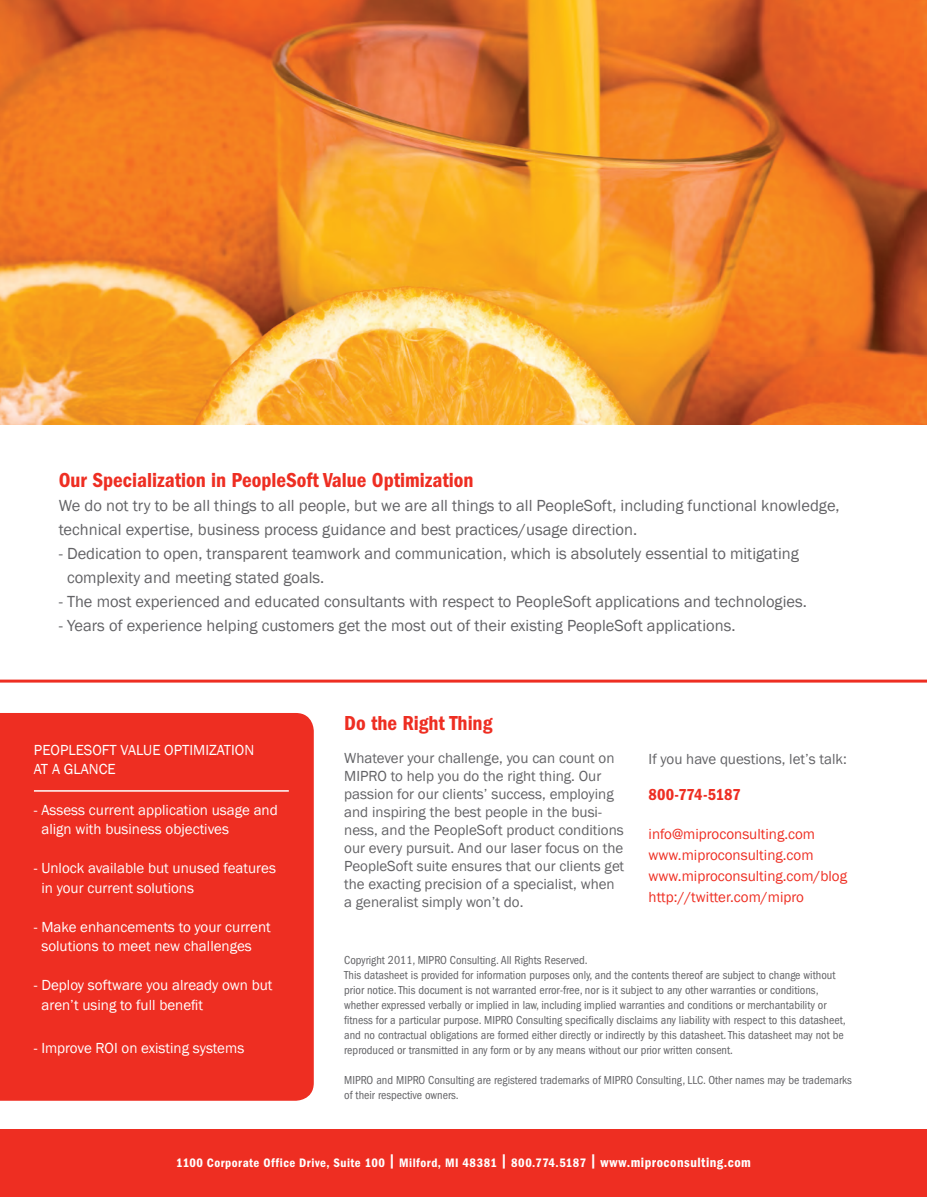
<style>
.page{position:relative;width:927px;height:1197px;background:#fff}
.page>*{position:absolute;margin:0;border:0;box-sizing:border-box;transform-origin:0 0}
.t1{font:600 condensed 21px "Franklin Gothic";color:#ee2e22}
.t2{font:16.5px/24px "Franklin Gothic";color:#636366}
.t3{font:600 condensed 16.5px "Franklin Gothic";letter-spacing:-.005em;color:#ee2e22}
.t4{font:15px/18px "Franklin Gothic";color:#636366}
.t5{font:15px/19.5px "Franklin Gothic";color:#fff}
.t6{font:15px "Franklin Gothic";color:#ee2e22}
.t7{font:600 condensed 12.75px "Franklin Gothic";letter-spacing:.04em;color:#fff}
.t8{font:condensed 12px/15px "Franklin Gothic";color:#636366}
.s1{font-size:14.25px}
.s2{font-size:13.8px}
</style>
<div class="page">
<div style="left:0;top:1129px;width:927px;height:68px;background:#ee2e22"></div>
<hr style="left:0;top:680px;width:927px;height:3px;background:#ee2e22">
<div style="left:0;top:713px;width:314px;height:388px;background:#ee2e22"></div>
<hr style="left:34px;top:790px;width:255px;height:2px;background:#fff">
<img style="left:0;top:0;width:927px;height:424px">
<svg style="left:0;top:0;width:5px;height:5px"></svg>
<svg style="left:922px;top:0;width:5px;height:5px"></svg>
<p class="t1" style="left:59px;top:468px;width:416px">Our Specialization in PeopleSoft Value Optimization</p>
<p class="t2" style="left:59px;top:494px;width:782px">We do not try to be all things to all people, but we are all things to all PeopleSoft, including functional knowledge, technical expertise, business process guidance and best practices/usage direction.</p>
<p class="t2" style="left:67px;top:542px;width:733px;text-indent:-8px">- Dedication to open, transparent teamwork and communication, which is absolutely essential to mitigating complexity and meeting stated goals.</p>
<p class="t2" style="left:59px;top:590px;width:750px">- The most experienced and educated consultants with respect to PeopleSoft applications and technologies.</p>
<p class="t2" style="left:59px;top:614px;width:678px">- Years of experience helping customers get the most out of their existing PeopleSoft applications.</p>
<p class="t5" style="left:34px;top:740px;width:222px">PEOPLESOFT VALUE OPTIMIZATION<br>AT A GLANCE</p>
<p class="t5" style="left:41px;top:800px;width:238px;text-indent:-8px">- Assess current application usage and align with business objectives</p>
<p class="t5" style="left:41px;top:859px;width:236px;text-indent:-8px">- Unlock available but unused features in your current solutions</p>
<p class="t5" style="left:41px;top:917px;width:231px;text-indent:-8px">- Make enhancements to your current solutions to meet new challenges</p>
<p class="t5" style="left:41px;top:976px;width:233px;text-indent:-8px">- Deploy software you already own but aren’t using to full benefit</p>
<p class="t5" style="left:34px;top:1039px;width:212px">- Improve ROI on existing systems</p>
<p class="t1" style="left:344px;top:711px;width:150px">Do the Right Thing</p>
<p class="t4" style="left:344px;top:750px;width:282px">Whatever your challenge, you can count on MIPRO to help you do the right thing. Our passion for our clients’ success, employing and inspiring the best people in the busi&shy;ness, and the PeopleSoft product conditions our every pursuit. And our laser focus on the PeopleSoft suite ensures that our clients get the exacting precision of a specialist, when a generalist simply won’t do.</p>
<p class="t4" style="left:649px;top:750px;width:200px">If you have questions, let’s talk:</p>
<p class="t3" style="left:649px;top:785px;width:94px">800-774-5187</p>
<p class="t6" style="left:649px;top:824px;width:168px">info@miproconsulting.com</p>
<p class="t6" style="left:649px;top:845px;width:167px">www.miproconsulting.com</p>
<p class="t6" style="left:649px;top:866px;width:200px">www.miproconsulting.com/blog</p>
<p class="t6" style="left:649px;top:887px;width:157px">http://twitter.com/mipro</p>
<p class="t8" style="left:344px;top:953px;width:245px">Copyright 2011, MIPRO Consulting. All Rights Reserved.</p>
<p class="t8" style="left:344px;top:968px;width:503px">This datasheet is provided for information purposes only, and the contents thereof are subject to change without prior notice. This document is not warranted error-free, nor is it subject to any other warranties or conditions, whether expressed verbally or implied in law, including implied warranties and conditions or merchantability or fitness for a particular purpose. MIPRO Consulting specifically disclaims any liability with respect to this datasheet, and no contractual obligations are formed either directly or indirectly by this datasheet. This datasheet may not be reproduced or transmitted in any form or by any means without our prior written consent.</p>
<p class="t8" style="left:344px;top:1073px;width:509px">MIPRO and MIPRO Consulting are registered trademarks of MIPRO Consulting, LLC. Other names may be trademarks of their respective owners.</p>
<p class="t7" style="left:176px;top:1155px;width:576px">1100 Corporate Office Drive, Suite 100 <span class="s1">|</span> Milford, MI 48381 <span class="s1">|</span> 800.774.5187 <span class="s1">|</span> <span class="s2">www.miproconsulting.com</span></p>
</div>
